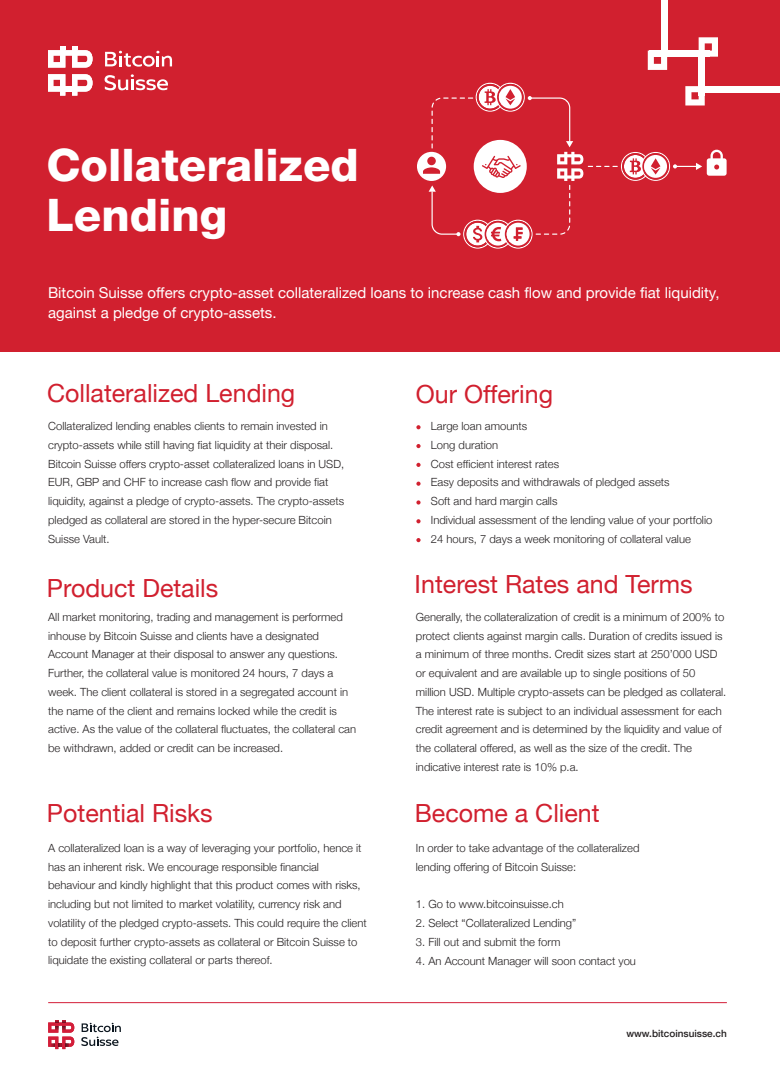
<style>
.page{position:relative;width:780px;height:1088px;background:#fff}
.page>*{position:absolute;margin:0;border:0;box-sizing:border-box;transform-origin:0 0}
.t1{font:800 45px/50px "Helvetica Neue LT Pro";color:#fff}
.t2{font:25px "Helvetica Neue";color:#d1202f}
.t3{font:15px/20px "Helvetica Neue";color:#fff}
.t4{font:300 11.25px/18.8px "Helvetica Neue";color:#231f20}
.t5{font:500 10px "Helvetica Neue";color:#231f20}
</style>
<div class="page">
<div style="left:0;top:0;width:779px;height:351px;background:#d1202f"></div>
<svg style="left:105px;top:74px;width:63px;height:16px"></svg>
<svg style="left:105px;top:51px;width:67px;height:16px"></svg>
<svg style="left:48px;top:74px;width:44px;height:22px"></svg>
<div style="left:77px;top:86px;width:7px;height:6px;background:#fff"></div>
<div style="left:53px;top:86px;width:7px;height:6px;background:#fff"></div>
<svg style="left:48px;top:46px;width:44px;height:22px"></svg>
<svg style="left:416px;top:425px;width:4px;height:4px"></svg>
<svg style="left:416px;top:444px;width:4px;height:4px"></svg>
<svg style="left:416px;top:463px;width:4px;height:4px"></svg>
<svg style="left:416px;top:482px;width:4px;height:4px"></svg>
<svg style="left:416px;top:500px;width:4px;height:4px"></svg>
<svg style="left:416px;top:519px;width:4px;height:4px"></svg>
<svg style="left:416px;top:538px;width:4px;height:4px"></svg>
<hr style="left:48px;top:1002px;width:678px;height:1px;background:#d31e39">
<svg style="left:81px;top:1023px;width:40px;height:23px"></svg>
<svg style="left:48px;top:1020px;width:26px;height:29px"></svg>
<svg style="left:647px;top:51px;width:20px;height:19px"></svg>
<svg style="left:417px;top:83px;width:309px;height:166px"></svg>
<svg style="left:698px;top:37px;width:20px;height:20px"></svg>
<div style="left:661px;top:0;width:6px;height:51px;background:#fff"></div>
<div style="left:698px;top:54px;width:6px;height:22px;background:#fff"></div>
<div style="left:698px;top:86px;width:82px;height:6px;background:#fff"></div>
<div style="left:649px;top:51px;width:61px;height:6px;background:#fff"></div>
<div style="left:698px;top:74px;width:6px;height:22px;background:#fff"></div>
<h1 class="t1" style="left:46px;top:140px;width:314px">Collateralized<br>Lending</h1>
<h3 class="t3" style="left:48px;top:284px;width:673px">Bitcoin Suisse offers crypto-asset collateralized loans to increase cash flow and provide fiat liquidity, against a pledge of crypto-assets.</h3>
<h2 class="t2" style="left:47px;top:375px;width:250px">Collateralized Lending</h2>
<p class="t4" style="left:48px;top:416px;width:297px">Collateralized lending enables clients to remain invested in crypto-assets while still having fiat liquidity at their disposal.<br>Bitcoin Suisse offers crypto-asset collateralized loans in USD, EUR, GBP and CHF to increase cash flow and provide fiat liquidity, against a pledge of crypto-assets. The crypto-assets pledged as collateral are stored in the hyper-secure Bitcoin Suisse Vault.</p>
<h2 class="t2" style="left:416px;top:376px;width:139px">Our Offering</h2>
<p class="t4" style="left:431px;top:416px;width:283px">Large loan amounts<br>Long duration<br>Cost efficient interest rates<br>Easy deposits and withdrawals of pledged assets<br>Soft and hard margin calls<br>Individual assessment of the lending value of your portfolio 24 hours, 7 days a week monitoring of collateral value</p>
<h2 class="t2" style="left:47px;top:570px;width:173px">Product Details</h2>
<h2 class="t2" style="left:414px;top:566px;width:279px">Interest Rates and Terms</h2>
<p class="t4" style="left:48px;top:606px;width:309px">All market monitoring, trading and management is performed inhouse by Bitcoin Suisse and clients have a designated Account Manager at their disposal to answer any questions.<br>Further, the collateral value is monitored 24 hours, 7 days a week. The client collateral is stored in a segregated account in the name of the client and remains locked while the credit is active. As the value of the collateral fluctuates, the collateral can be withdrawn, added or credit can be increased.</p>
<p class="t4" style="left:416px;top:606px;width:312px">Generally, the collateralization of credit is a minimum of 200% to protect clients against margin calls. Duration of credits issued is a minimum of three months. Credit sizes start at 250’000 USD or equivalent and are available up to single positions of 50 million USD. Multiple crypto-assets can be pledged as collateral.<br>The interest rate is subject to an individual assessment for each credit agreement and is determined by the liquidity and value of the collateral offered, as well as the size of the credit. The indicative interest rate is 10% p.a.</p>
<h2 class="t2" style="left:47px;top:795px;width:167px">Potential Risks</h2>
<h2 class="t2" style="left:415px;top:795px;width:186px">Become a Client</h2>
<p class="t4" style="left:48px;top:837px;width:320px">A collateralized loan is a way of leveraging your portfolio, hence it has an inherent risk. We encourage responsible financial behaviour and kindly highlight that this product comes with risks, including but not limited to market volatility, currency risk and volatility of the pledged crypto-assets. This could require the client to deposit further crypto-assets as collateral or Bitcoin Suisse to liquidate the existing collateral or parts thereof.</p>
<p class="t4" style="left:416px;top:838px;width:225px">In order to take advantage of the collateralized lending offering of Bitcoin Suisse:</p>
<p class="t4" style="left:416px;top:894px;width:149px">1. Go to www.bitcoinsuisse.ch</p>
<p class="t4" style="left:416px;top:913px;width:162px">2. Select “Collateralized Lending”</p>
<p class="t4" style="left:416px;top:931px;width:146px">3. Fill out and submit the form</p>
<p class="t4" style="left:416px;top:950px;width:221px">4. An Account Manager will soon contact you</p>
<p class="t5" style="left:626px;top:1025px;width:102px">www.bitcoinsuisse.ch</p>
</div>
